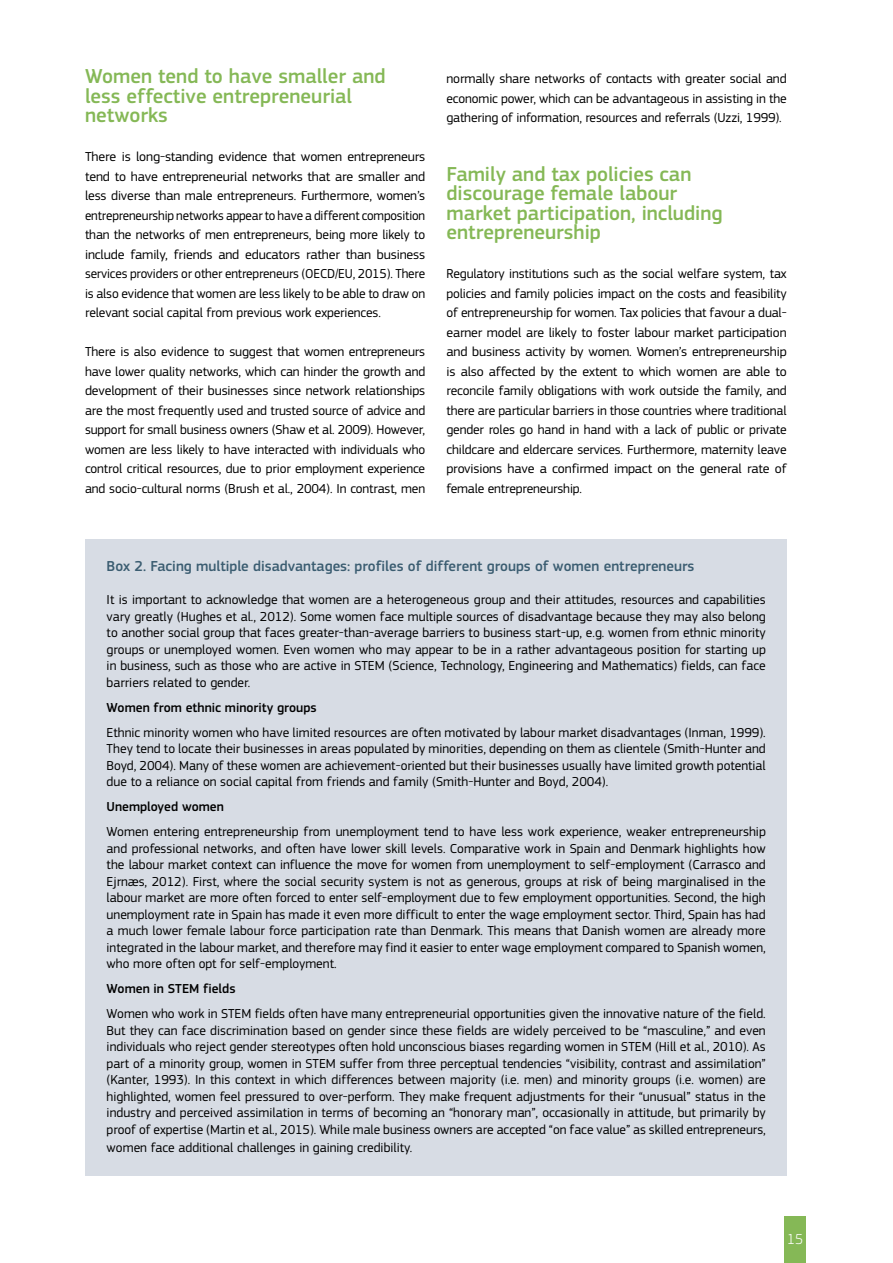
<style>
.page{position:relative;width:893px;height:1263px;background:#fff}
.page>*{position:absolute;margin:0;border:0;box-sizing:border-box;transform-origin:0 0}
.t1{font:500 21px/19.5px "EC Square Sans Pro";color:#85b856}
.Body{font:500 15px "EC Square Sans Pro";color:#3b5d71}
.t2{font:300 15px "EC Square Sans Pro";color:#fff}
.Box_Bullet_List{font:13.5px/16.5px "EC Square Sans Pro";color:#000;text-align:justify}
.Body-2{font:13.5px/19.5px "EC Square Sans Pro";letter-spacing:-.01em;color:#000;text-align:justify}
.Box_Bullet_List-2{font:500 13.5px "EC Square Sans Pro";color:#000}
</style>
<div class="page">
<div style="left:784px;top:1216px;width:22px;height:47px;background:#85b856"></div>
<div style="left:85px;top:539px;width:702px;height:636px;background:#d7dce4"></div>
<h2 class="t1" style="left:85px;top:67px;width:302px">Women tend to have smaller and less effective entrepreneurial networks</h2>
<p class="Body-2" style="left:85px;top:147px;width:342px">There is long-standing evidence that women entrepreneurs tend to have entrepreneurial networks that are smaller and less diverse than male entrepreneurs. Furthermore, women’s entrepreneurship networks appear to have a different composition than the networks of men entrepreneurs, being more likely to include family, friends and educators rather than business services providers or other entrepreneurs (OECD/EU, 2015). There is also evidence that women are less likely to be able to draw on relevant social capital from previous work experiences.</p>
<p class="Body-2" style="left:85px;top:342px;width:342px">There is also evidence to suggest that women entrepreneurs have lower quality networks, which can hinder the growth and development of their businesses since network relationships are the most frequently used and trusted source of advice and support for small business owners (Shaw et al. 2009). However, women are less likely to have interacted with individuals who control critical resources, due to prior employment experience and socio-cultural norms (Brush et al., 2004). In contrast, men</p>
<p class="Body-2" style="left:446px;top:69px;width:342px">normally share networks of contacts with greater social and economic power, which can be advantageous in assisting in the gathering of information, resources and referrals (Uzzi, 1999).</p>
<h2 class="t1" style="left:446px;top:165px;width:278px">Family and tax policies can discourage female labour market participation, including entrepreneurship</h2>
<p class="Body-2" style="left:446px;top:264px;width:342px">Regulatory institutions such as the social welfare system, tax policies and family policies impact on the costs and feasibility of entrepreneurship for women. Tax policies that favour a dual&shy;earner model are likely to foster labour market participation and business activity by women. Women’s entrepreneurship is also affected by the extent to which women are able to reconcile family obligations with work outside the family, and there are particular barriers in those countries where traditional gender roles go hand in hand with a lack of public or private childcare and eldercare services. Furthermore, maternity leave provisions have a confirmed impact on the general rate of female entrepreneurship.</p>
<p class="Body" style="left:107px;top:557px;width:589px">Box 2. Facing multiple disadvantages: profiles of different groups of women entrepreneurs</p>
<p class="Box_Bullet_List" style="left:107px;top:592px;width:661px">It is important to acknowledge that women are a heterogeneous group and their attitudes, resources and capabilities vary greatly (Hughes et al., 2012). Some women face multiple sources of disadvantage because they may also belong to another social group that faces greater-than-average barriers to business start-up, e.g. women from ethnic minority groups or unemployed women. Even women who may appear to be in a rather advantageous position for starting up in business, such as those who are active in STEM (Science, Technology, Engineering and Mathematics) fields, can face barriers related to gender.</p>
<p class="Box_Bullet_List-2" style="left:107px;top:699px;width:212px">Women from ethnic minority groups</p>
<p class="Box_Bullet_List" style="left:107px;top:724px;width:661px">Ethnic minority women who have limited resources are often motivated by labour market disadvantages (Inman, 1999).<br>They tend to locate their businesses in areas populated by minorities, depending on them as clientele (Smith-Hunter and Boyd, 2004). Many of these women are achievement-oriented but their businesses usually have limited growth potential due to a reliance on social capital from friends and family (Smith-Hunter and Boyd, 2004).</p>
<p class="Box_Bullet_List-2" style="left:107px;top:799px;width:119px">Unemployed women</p>
<p class="Box_Bullet_List" style="left:107px;top:824px;width:661px">Women entering entrepreneurship from unemployment tend to have less work experience, weaker entrepreneurship and professional networks, and often have lower skill levels. Comparative work in Spain and Denmark highlights how the labour market context can influence the move for women from unemployment to self-employment (Carrasco and Ejrnæs, 2012). First, where the social security system is not as generous, groups at risk of being marginalised in the labour market are more often forced to enter self-employment due to few employment opportunities. Second, the high unemployment rate in Spain has made it even more difficult to enter the wage employment sector. Third, Spain has had a much lower female labour force participation rate than Denmark. This means that Danish women are already more integrated in the labour market, and therefore may find it easier to enter wage employment compared to Spanish women, who more often opt for self-employment.</p>
<p class="Box_Bullet_List-2" style="left:107px;top:981px;width:130px">Women in STEM fields</p>
<p class="Box_Bullet_List" style="left:107px;top:1006px;width:661px">Women who work in STEM fields often have many entrepreneurial opportunities given the innovative nature of the field.<br>But they can face discrimination based on gender since these fields are widely perceived to be “masculine,” and even individuals who reject gender stereotypes often hold unconscious biases regarding women in STEM (Hill et al., 2010). As part of a minority group, women in STEM suffer from three perceptual tendencies “visibility, contrast and assimilation” (Kanter, 1993). In this context in which differences between majority (i.e. men) and minority groups (i.e. women) are highlighted, women feel pressured to over-perform. They make frequent adjustments for their “unusual” status in the industry and perceived assimilation in terms of becoming an “honorary man”, occasionally in attitude, but primarily by proof of expertise (Martin et al., 2015). While male business owners are accepted “on face value” as skilled entrepreneurs,</p>
<p class="Box_Bullet_List" style="left:107px;top:1139px;width:307px">women face additional challenges in gaining credibility.</p>
<p class="t2" style="left:787px;top:1231px;width:18px">15</p>
</div>
